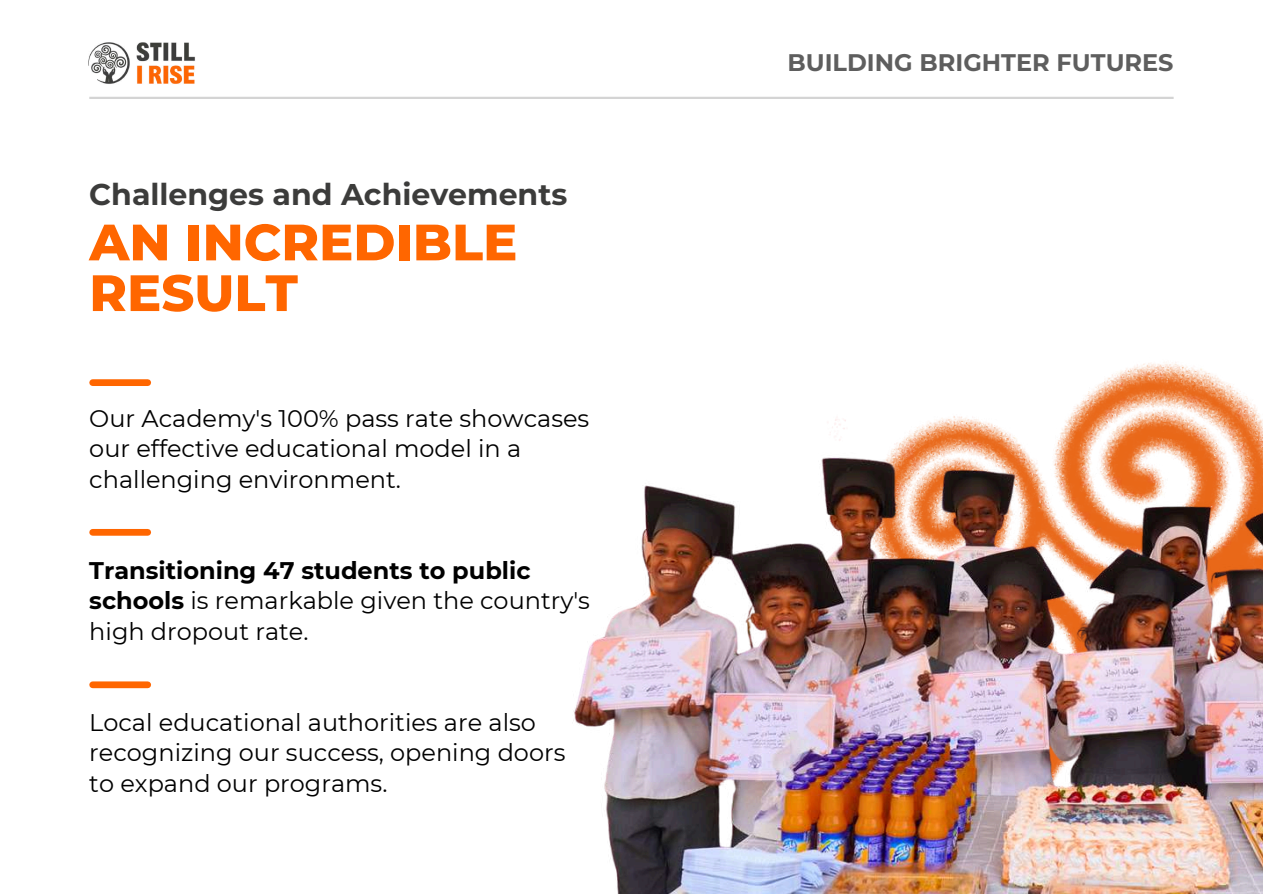
<style>
.page{position:relative;width:1263px;height:894px;background:#fff}
.page>*{position:absolute;margin:0;border:0;box-sizing:border-box;transform-origin:0 0}
.t1{font:800 51px/50.7px "Montserrat";color:#f60}
.t2{font:700 30px "Montserrat";color:#3c3c3b}
.t3{font:24px/30.3px "Montserrat";color:#000}
.t4{font:700 24px "Montserrat";color:#5e5e5e}
.s1{font-weight:700}
</style>
<div class="page">
<img style="left:88px;top:42px;width:107px;height:42px">
<hr style="left:89px;top:97px;width:1085px;height:2px;background:#5e5e5e">
<div style="left:93px;top:379px;width:55px;height:7px;background:#f60"></div>
<div style="left:93px;top:529px;width:55px;height:6px;background:#f60"></div>
<div style="left:93px;top:681px;width:55px;height:7px;background:#f60"></div>
<img style="left:832px;top:362px;width:431px;height:75px">
<img style="left:573px;top:437px;width:690px;height:456px">
<p class="t2" style="left:89px;top:176px;width:479px">Challenges and Achievements</p>
<h1 class="t1" style="left:89px;top:217px;width:430px">AN INCREDIBLE<br>RESULT</h1>
<p class="t3" style="left:89px;top:403px;width:501px">Our Academy's 100% pass rate showcases our effective educational model in a challenging environment.</p>
<p class="t3" style="left:89px;top:555px;width:502px"><span class="s1">Transitioning 47 students to public schools</span> is remarkable given the country's high dropout rate.</p>
<p class="t3" style="left:89px;top:707px;width:478px">Local educational authorities are also recognizing our success, opening doors to expand our programs.</p>
<p class="t4" style="left:787px;top:48px;width:388px">BUILDING BRIGHTER FUTURES</p>
</div>
